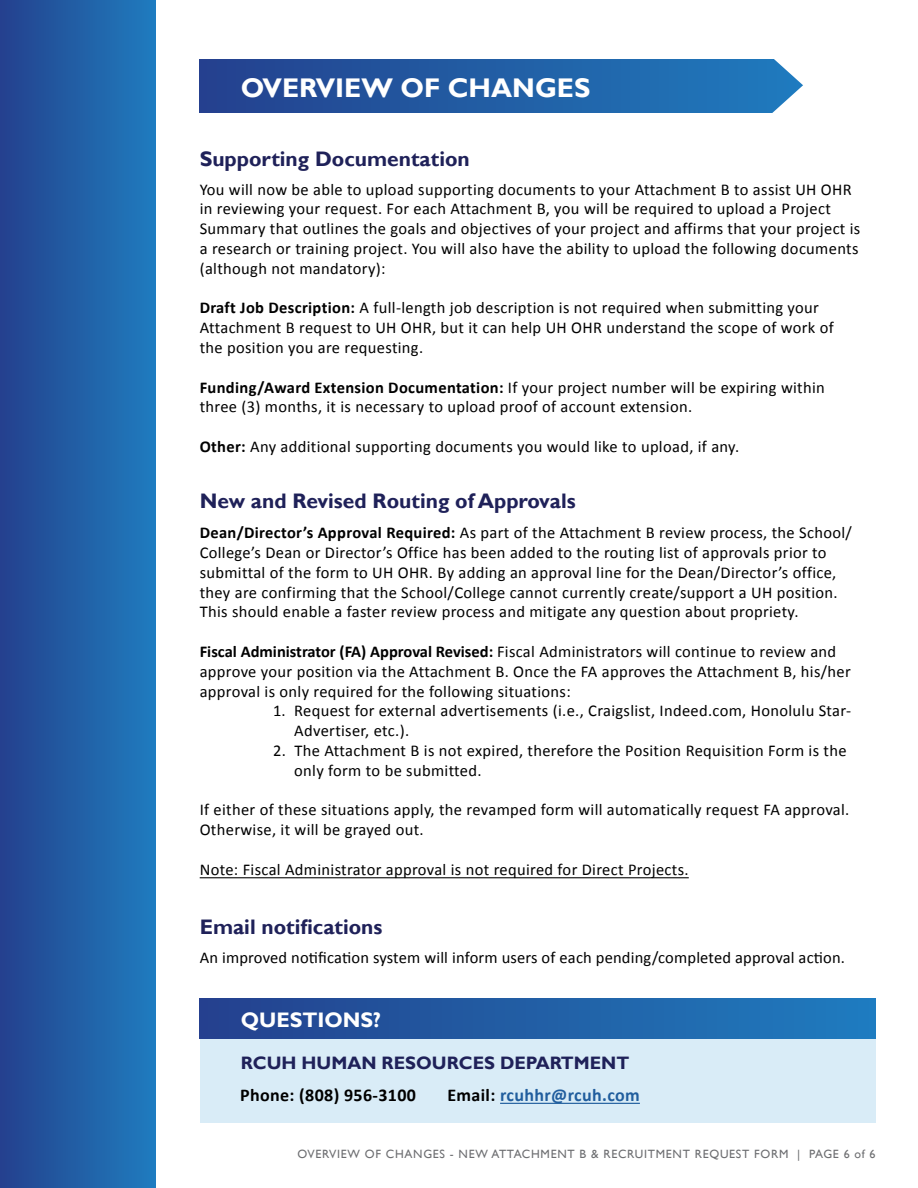
<style>
.page{position:relative;width:918px;height:1188px;background:#fff}
.page>*{position:absolute;margin:0;border:0;box-sizing:border-box;transform-origin:0 0}
.t1{font:700 27px "Gill Sans";color:#fff}
.t2{font:700 21px "Gill Sans";color:#1f2159}
.t3{font:700 21px "Gill Sans";color:#fff}
.t4{font:700 18px "Gill Sans";color:#1f2159}
.t5{font:700 18px "Calibri";letter-spacing:.02em;color:#215e9e}
.t6{font:700 18px "Calibri";letter-spacing:.02em;color:#000}
.t7{font:16.5px/19.8px "Calibri";letter-spacing:.02em;color:#000}
.t8{font:12px "Gill Sans";letter-spacing:.06em;color:#6d6e71}
.s1{font-weight:700}
.s2{color:#000}
</style>
<div class="page">
<div style="left:0;top:0;width:156px;height:1188px;background:linear-gradient(to right,#24418d,#1f7cbe)"></div>
<div style="left:200px;top:60px;width:612px;height:53px;background:linear-gradient(to right,#24418e,#1f7cbe)"></div>
<svg style="left:760px;top:59px;width:52px;height:54px"></svg>
<hr style="left:200px;top:877px;width:489px;height:1px;background:#000">
<div style="left:200px;top:1000px;width:676px;height:123px;background:#d9ecf7"></div>
<div style="left:200px;top:999px;width:676px;height:40px;background:linear-gradient(to right,#24418d,#1f7cbe)"></div>
<hr style="left:500px;top:1103px;width:140px;height:1px;background:#215e9e">
<p class="t1" style="left:241px;top:71px;width:351px">OVERVIEW OF CHANGES</p>
<p class="t2" style="left:200px;top:146px;width:272px">Supporting Documentation</p>
<p class="t7" style="left:200px;top:179px;width:662px">You will now be able to upload supporting documents to your Attachment B to assist UH OHR in reviewing your request. For each Attachment B, you will be required to upload a Project Summary that outlines the goals and objectives of your project and affirms that your project is a research or training project. You will also have the ability to upload the following documents (although not mandatory):</p>
<p class="t7" style="left:200px;top:298px;width:636px"><span class="s1">Draft Job Description:</span> A full-length job description is not required when submitting your<br>Attachment B request to UH OHR, but it can help UH OHR understand the scope of work of the position you are requesting.</p>
<p class="t7" style="left:200px;top:377px;width:627px"><span class="s1">Funding/Award Extension Documentation:</span> If your project number will be expiring within three (3) months, it is necessary to upload proof of account extension.</p>
<p class="t7" style="left:200px;top:437px;width:541px"><span class="s1">Other:</span> Any additional supporting documents you would like to upload, if any.</p>
<p class="t2" style="left:200px;top:488px;width:377px">New and Revised Routing of Approvals</p>
<p class="t7" style="left:200px;top:523px;width:654px"><span class="s1">Dean/Director’s Approval Required:</span> As part of the Attachment B review process, the School/ College’s Dean or Director’s Office has been added to the routing list of approvals prior to submittal of the form to UH OHR. By adding an approval line for the Dean/Director’s office, they are confirming that the School/College cannot currently create/support a UH position.<br>This should enable a faster review process and mitigate any question about propriety.</p>
<p class="t7" style="left:200px;top:642px;width:653px"><span class="s1">Fiscal Administrator (FA) Approval Revised:</span> Fiscal Administrators will continue to review and approve your position via the Attachment B. Once the FA approves the Attachment B, his/her approval is only required for the following situations:</p>
<p class="t7" style="left:273px;top:701px;width:579px">1. Request for external advertisements (i.e., Craigslist, Indeed.com, Honolulu Star-</p>
<p class="t7" style="left:294px;top:721px;width:116px">Advertiser, etc.).</p>
<p class="t7" style="left:273px;top:741px;width:575px">2. The Attachment B is not expired, therefore the Position Requisition Form is the</p>
<p class="t7" style="left:294px;top:760px;width:189px">only form to be submitted.</p>
<p class="t7" style="left:200px;top:800px;width:651px">If either of these situations apply, the revamped form will automatically request FA approval.<br>Otherwise, it will be grayed out.</p>
<p class="t7" style="left:200px;top:859px;width:490px">Note: Fiscal Administrator approval is not required for Direct Projects.</p>
<p class="t2" style="left:200px;top:914px;width:184px">Email notifications</p>
<p class="t7" style="left:200px;top:947px;width:647px">An improved notification system will inform users of each pending/completed approval action.</p>
<p class="t3" style="left:241px;top:1008px;width:142px">QUESTIONS?</p>
<p class="t4" style="left:241px;top:1052px;width:390px">RCUH HUMAN RESOURCES DEPARTMENT</p>
<p class="t6" style="left:240px;top:1084px;width:177px">Phone: (808) 956-3100</p>
<p class="t5" style="left:447px;top:1084px;width:194px"><span class="s2">Email:</span> rcuhhr@rcuh.com</p>
<p class="t8" style="left:297px;top:1147px;width:580px">OVERVIEW OF CHANGES - NEW ATTACHMENT B &amp; RECRUITMENT REQUEST FORM | PAGE 6 of 6</p>
</div>
